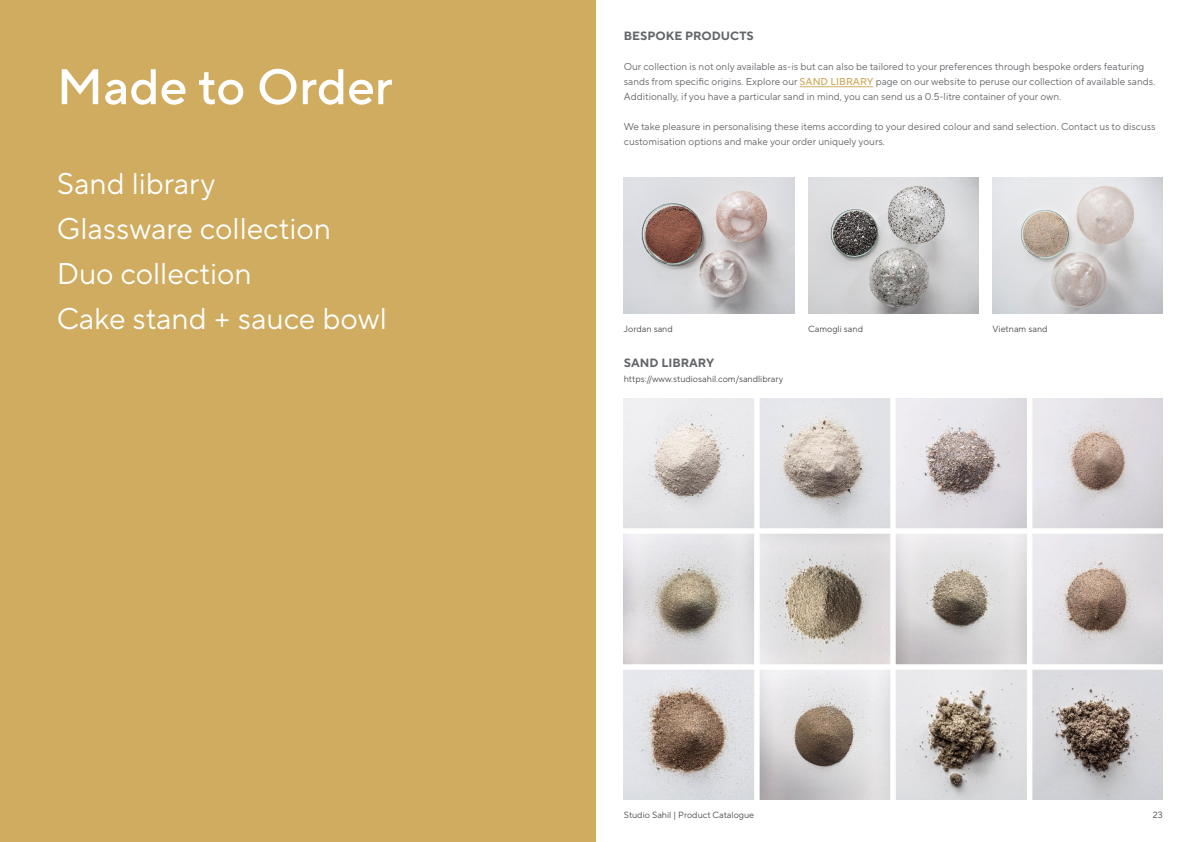
<style>
.page{position:relative;width:1191px;height:842px;background:#fff}
.page>*{position:absolute;margin:0;border:0;box-sizing:border-box;transform-origin:0 0}
.t1{font:500 50px "TT Norms Pro";color:#fff}
.t2{font:30px/45px "TT Norms Pro";color:#fff}
.t3{font:700 12px "TT Norms Pro";color:#626569}
.t4{font:10px/15px "TT Norms Pro";color:#626569}
.t5{font:9px "TT Norms Pro";color:#4d4d4f}
.s1{font-weight:500;color:#cfac5f}
</style>
<div class="page">
<div style="left:0;top:0;width:595px;height:842px;background:#cfac5f"></div>
<img style="left:624px;top:398px;width:538px;height:401px">
<hr style="left:799px;top:86px;width:74px;height:1px;background:#cfac5f">
<img style="left:808px;top:177px;width:170px;height:136px">
<img style="left:624px;top:177px;width:170px;height:136px">
<img style="left:992px;top:177px;width:170px;height:136px">
<h1 class="t1" style="left:57px;top:50px;width:337px">Made to Order</h1>
<h2 class="t2" style="left:57px;top:161px;width:331px">Sand library<br>Glassware collection<br>Duo collection<br>Cake stand + sauce bowl</h2>
<p class="t3" style="left:624px;top:27px;width:131px">BESPOKE PRODUCTS</p>
<p class="t4" style="left:624px;top:59px;width:533px">Our collection is not only available as-is but can also be tailored to your preferences through bespoke orders featuring sands from specific origins. Explore our <span class="s1">SAND LIBRARY</span> page on our website to peruse our collection of available sands.<br>Additionally, if you have a particular sand in mind, you can send us a 0.5-litre container of your own.</p>
<p class="t4" style="left:624px;top:119px;width:533px">We take pleasure in personalising these items according to your desired colour and sand selection. Contact us to discuss customisation options and make your order uniquely yours.</p>
<p class="t5" style="left:624px;top:322px;width:50px">Jordan sand</p>
<p class="t5" style="left:808px;top:322px;width:56px">Camogli sand</p>
<p class="t5" style="left:992px;top:322px;width:57px">Vietnam sand</p>
<p class="t3" style="left:624px;top:354px;width:92px">SAND LIBRARY</p>
<p class="t5" style="left:624px;top:372px;width:161px">https://www.studiosahil.com/sandlibrary</p>
<p class="t5" style="left:624px;top:808px;width:132px">Studio Sahil | Product Catalogue</p>
<p class="t5" style="left:1152px;top:808px;width:11px">23</p>
</div>
